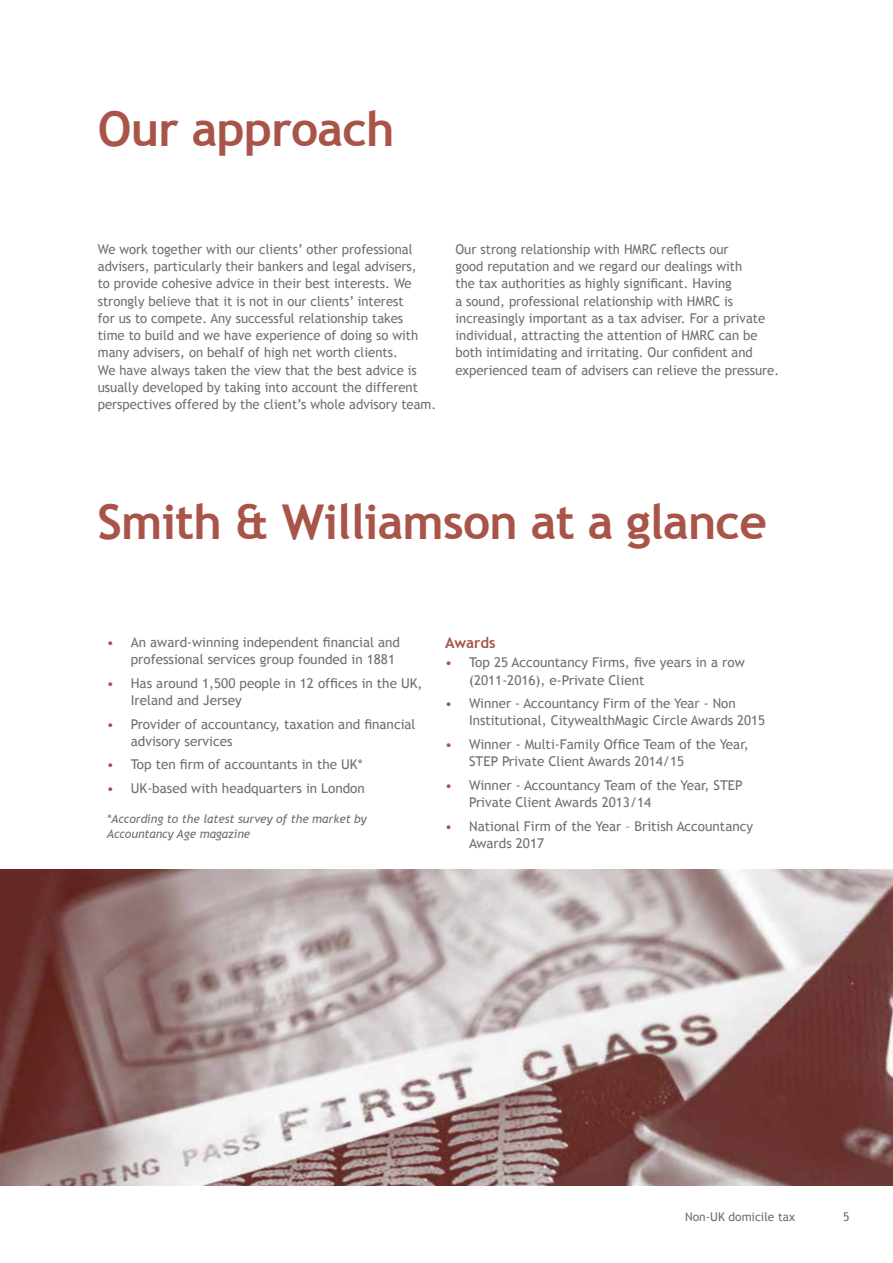
<style>
.page{position:relative;width:893px;height:1263px;background:#fff}
.page>*{position:absolute;margin:0;border:0;box-sizing:border-box;transform-origin:0 0}
.t1{font:700 48px "Trebuchet MS";letter-spacing:-.015em;color:#a85449}
.t2{font:700 15px "Trebuchet MS";color:#a85449}
.t3{font:13.5px/17.2px "Trebuchet MS";color:#706f6f}
.t4{font:italic 12px/15px "Trebuchet MS";letter-spacing:-.005em;color:#706f6f}
.t5{font:12px "Trebuchet MS";color:#706f6f}
.s1{color:#a85449}
</style>
<div class="page">
<img style="left:0;top:870px;width:893px;height:315px">
<h1 class="t1" style="left:98px;top:99px;width:298px">Our approach</h1>
<p class="t3" style="left:98px;top:241px;width:340px">We work together with our clients’ other professional advisers, particularly their bankers and legal advisers,<br>to provide cohesive advice in their best interests. We strongly believe that it is not in our clients’ interest<br>for us to compete. Any successful relationship takes<br>time to build and we have experience of doing so with many advisers, on behalf of high net worth clients.<br>We have always taken the view that the best advice is usually developed by taking into account the different perspectives offered by the client’s whole advisory team.</p>
<p class="t3" style="left:455px;top:241px;width:325px">Our strong relationship with HMRC reflects our<br>good reputation and we regard our dealings with<br>the tax authorities as highly significant. Having<br>a sound, professional relationship with HMRC is increasingly important as a tax adviser. For a private individual, attracting the attention of HMRC can be both intimidating and irritating. Our confident and experienced team of advisers can relieve the pressure.</p>
<h1 class="t1" style="left:97px;top:492px;width:671px">Smith &amp; Williamson at a glance</h1>
<p class="t3" style="left:131px;top:633px;width:271px;text-indent:-24px"><span class="s1">•</span> An award-winning independent financial and professional services group founded in 1881</p>
<p class="t3" style="left:131px;top:674px;width:293px;text-indent:-24px"><span class="s1">•</span> Has around 1,500 people in 12 offices in the UK,<br>Ireland and Jersey</p>
<p class="t3" style="left:131px;top:715px;width:286px;text-indent:-24px"><span class="s1">•</span> Provider of accountancy, taxation and financial advisory services</p>
<p class="t3" style="left:107px;top:756px;width:257px"><span class="s1">•</span> Top ten firm of accountants in the UK*</p>
<p class="t3" style="left:107px;top:780px;width:260px"><span class="s1">•</span> UK-based with headquarters in London</p>
<p class="t4" style="left:107px;top:811px;width:262px">*According to the latest survey of the market by<br>Accountancy Age magazine</p>
<p class="t2" style="left:445px;top:633px;width:52px">Awards</p>
<p class="t3" style="left:469px;top:654px;width:277px;text-indent:-24px"><span class="s1">•</span> Top 25 Accountancy Firms, five years in a row (2011-2016), e-Private Client</p>
<p class="t3" style="left:469px;top:695px;width:298px;text-indent:-24px"><span class="s1">•</span> Winner - Accountancy Firm of the Year - Non<br>Institutional, CitywealthMagic Circle Awards 2015</p>
<p class="t3" style="left:469px;top:736px;width:281px;text-indent:-24px"><span class="s1">•</span> Winner - Multi-Family Office Team of the Year,<br>STEP Private Client Awards 2014/15</p>
<p class="t3" style="left:469px;top:777px;width:275px;text-indent:-24px"><span class="s1">•</span> Winner - Accountancy Team of the Year, STEP<br>Private Client Awards 2013/14</p>
<p class="t3" style="left:469px;top:817px;width:285px;text-indent:-24px"><span class="s1">•</span> National Firm of the Year – British Accountancy<br>Awards 2017</p>
<p class="t5" style="left:685px;top:1209px;width:111px">Non-UK domicile tax</p>
<p class="t5" style="left:843px;top:1209px;width:8px">5</p>
</div>
